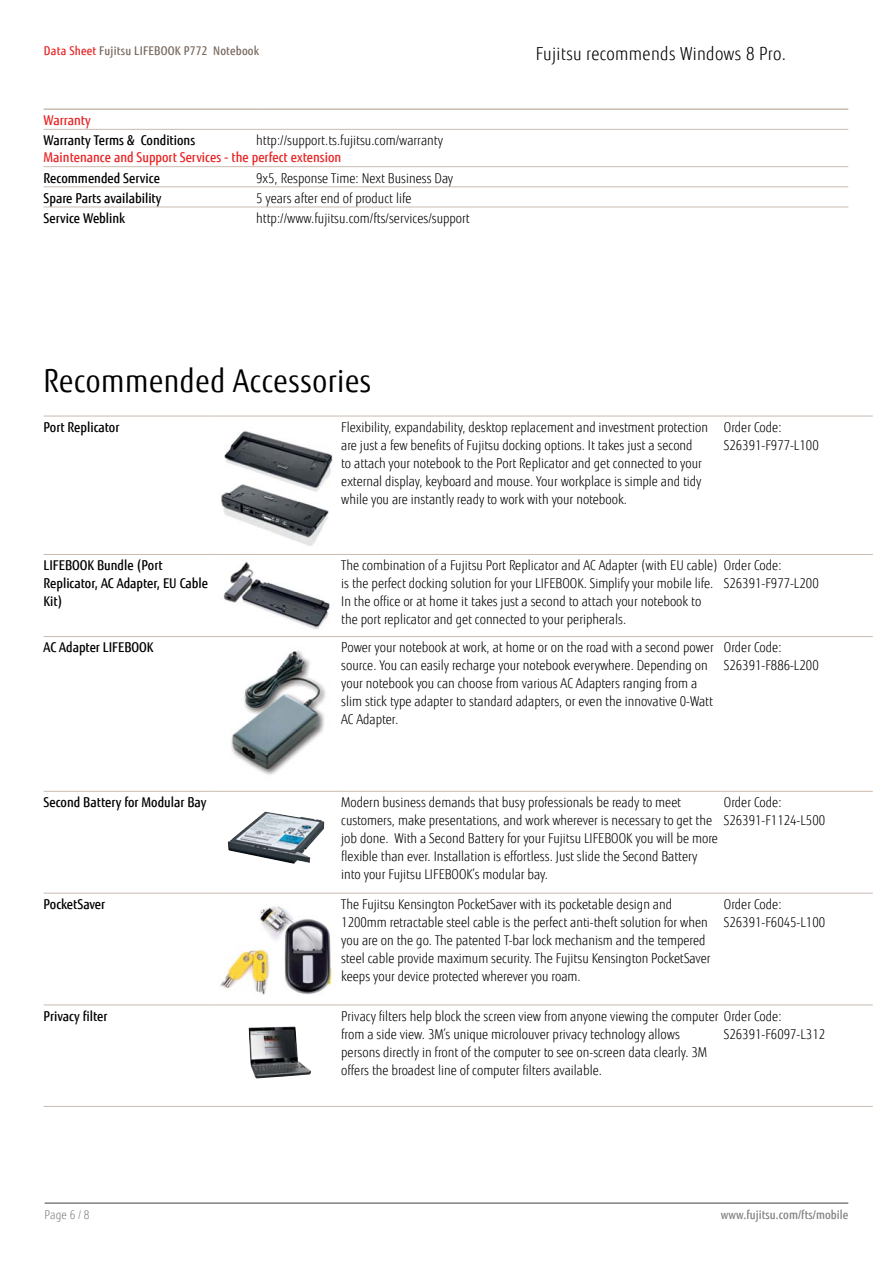
<style>
.page{position:relative;width:893px;height:1263px;background:#fff}
.page>*{position:absolute;margin:0;border:0;box-sizing:border-box;transform-origin:0 0}
.t1{font:31.5px "Fujitsu Sans";letter-spacing:.02em;color:#000;scale:.9 1}
.t2{font:300 18px "Fujitsu Sans";letter-spacing:.02em;color:#000;scale:.9 1}
.t3{font:300 13.5px/18px "Fujitsu Sans";color:#000;scale:.9 1}
.t4{font:500 13.5px/18px "Fujitsu Sans";color:#000;scale:.9 1}
.t5{font:500 13.5px "Fujitsu Sans";color:#e92425;scale:.9 1}
.t6{font:500 12px "Fujitsu Sans";letter-spacing:.02em;color:#79695e;scale:.9 1}
.t7{font:500 12px "Fujitsu Sans";letter-spacing:.005em;color:#818280;scale:.9 1}
.t8{font:300 12px "Fujitsu Sans";color:#818280;scale:.9 1}
.s1{color:#e92425}
</style>
<div class="page">
<hr style="left:45px;top:1202px;width:803px;height:2px;background:#818280">
<hr style="left:44px;top:108px;width:212px;height:2px;background:#c9bbb0">
<hr style="left:256px;top:108px;width:592px;height:2px;background:#c9bbb0">
<hr style="left:44px;top:129px;width:212px;height:1px;background:#c9bbb0">
<hr style="left:256px;top:129px;width:592px;height:1px;background:#c9bbb0">
<hr style="left:44px;top:166px;width:212px;height:1px;background:#c9bbb0">
<hr style="left:256px;top:166px;width:592px;height:1px;background:#c9bbb0">
<hr style="left:44px;top:186px;width:212px;height:1px;background:#c9bbb0">
<hr style="left:256px;top:186px;width:592px;height:1px;background:#c9bbb0">
<hr style="left:44px;top:207px;width:212px;height:1px;background:#c9bbb0">
<hr style="left:256px;top:207px;width:592px;height:1px;background:#c9bbb0">
<hr style="left:44px;top:416px;width:170px;height:1px;background:#c9bbb0">
<hr style="left:214px;top:416px;width:127px;height:1px;background:#c9bbb0">
<hr style="left:341px;top:416px;width:383px;height:1px;background:#c9bbb0">
<hr style="left:724px;top:416px;width:149px;height:1px;background:#c9bbb0">
<hr style="left:44px;top:554px;width:170px;height:1px;background:#c9bbb0">
<hr style="left:214px;top:554px;width:127px;height:1px;background:#c9bbb0">
<hr style="left:341px;top:554px;width:383px;height:1px;background:#c9bbb0">
<hr style="left:724px;top:554px;width:149px;height:1px;background:#c9bbb0">
<hr style="left:44px;top:636px;width:170px;height:1px;background:#c9bbb0">
<hr style="left:214px;top:636px;width:127px;height:1px;background:#c9bbb0">
<hr style="left:341px;top:636px;width:383px;height:1px;background:#c9bbb0">
<hr style="left:724px;top:636px;width:149px;height:1px;background:#c9bbb0">
<hr style="left:44px;top:791px;width:170px;height:1px;background:#c9bbb0">
<hr style="left:214px;top:791px;width:127px;height:1px;background:#c9bbb0">
<hr style="left:341px;top:791px;width:383px;height:1px;background:#c9bbb0">
<hr style="left:724px;top:791px;width:149px;height:1px;background:#c9bbb0">
<hr style="left:44px;top:893px;width:170px;height:1px;background:#c9bbb0">
<hr style="left:214px;top:893px;width:127px;height:1px;background:#c9bbb0">
<hr style="left:341px;top:893px;width:383px;height:1px;background:#c9bbb0">
<hr style="left:724px;top:893px;width:149px;height:1px;background:#c9bbb0">
<hr style="left:44px;top:1004px;width:170px;height:1px;background:#c9bbb0">
<hr style="left:214px;top:1004px;width:127px;height:1px;background:#c9bbb0">
<hr style="left:341px;top:1004px;width:383px;height:1px;background:#c9bbb0">
<hr style="left:724px;top:1004px;width:149px;height:1px;background:#c9bbb0">
<hr style="left:44px;top:1106px;width:170px;height:1px;background:#c9bbb0">
<hr style="left:214px;top:1106px;width:127px;height:1px;background:#c9bbb0">
<hr style="left:341px;top:1106px;width:383px;height:1px;background:#c9bbb0">
<hr style="left:724px;top:1106px;width:149px;height:1px;background:#c9bbb0">
<img style="left:221px;top:431px;width:112px;height:115px">
<img style="left:223px;top:561px;width:107px;height:68px">
<img style="left:231px;top:651px;width:95px;height:124px">
<img style="left:228px;top:812px;width:96px;height:52px">
<img style="left:220px;top:906px;width:113px;height:89px">
<img style="left:249px;top:1027px;width:62px;height:51px">
<p class="t6" style="left:44px;top:43px;width:241px"><span class="s1">Data Sheet</span> Fujitsu LIFEBOOK P772 Notebook</p>
<p class="t5" style="left:44px;top:112px;width:54px">Warranty</p>
<p class="t4" style="left:44px;top:132px;width:170px">Warranty Terms &amp; Conditions</p>
<p class="t3" style="left:256px;top:132px;width:209px">http://support.ts.fujitsu.com/warranty</p>
<p class="t5" style="left:44px;top:149px;width:332px">Maintenance and Support Services - the perfect extension</p>
<p class="t4" style="left:44px;top:169px;width:131px">Recommended Service</p>
<p class="t3" style="left:256px;top:169px;width:220px">9x5, Response Time: Next Business Day</p>
<p class="t4" style="left:44px;top:189px;width:133px">Spare Parts availability</p>
<p class="t3" style="left:256px;top:189px;width:174px">5 years after end of product life</p>
<p class="t4" style="left:44px;top:209px;width:92px">Service Weblink</p>
<p class="t3" style="left:256px;top:209px;width:239px">http://www.fujitsu.com/fts/services/support</p>
<h2 class="t2" style="left:536px;top:43px;width:279px">Fujitsu recommends Windows 8 Pro.</h2>
<h1 class="t1" style="left:44px;top:361px;width:365px">Recommended Accessories</h1>
<p class="t4" style="left:44px;top:418px;width:86px">Port Replicator</p>
<p class="t3" style="left:341px;top:418px;width:409px">Flexibility, expandability, desktop replacement and investment protection are just a few benefits of Fujitsu docking options. It takes just a second<br>to attach your notebook to the Port Replicator and get connected to your external display, keyboard and mouse. Your workplace is simple and tidy while you are instantly ready to work with your notebook.</p>
<p class="t3" style="left:724px;top:418px;width:107px">Order Code:<br>S26391-F977-L100</p>
<p class="t4" style="left:44px;top:557px;width:184px">LIFEBOOK Bundle (Port<br>Replicator, AC Adapter, EU Cable<br>Kit)</p>
<p class="t3" style="left:341px;top:557px;width:491px">The combination of a Fujitsu Port Replicator and AC Adapter (with EU cable) Order Code: is the perfect docking solution for your LIFEBOOK. Simplify your mobile life.<br>In the office or at home it takes just a second to attach your notebook to<br>the port replicator and get connected to your peripherals.</p>
<p class="t3" style="left:724px;top:575px;width:107px">S26391-F977-L200</p>
<p class="t4" style="left:44px;top:639px;width:124px">AC Adapter LIFEBOOK</p>
<p class="t3" style="left:341px;top:639px;width:415px">Power your notebook at work, at home or on the road with a second power source. You can easily recharge your notebook everywhere. Depending on your notebook you can choose from various AC Adapters ranging from a slim stick type adapter to standard adapters, or even the innovative 0-Watt AC Adapter.</p>
<p class="t3" style="left:724px;top:639px;width:107px">Order Code:<br>S26391-F886-L200</p>
<p class="t4" style="left:44px;top:793px;width:182px">Second Battery for Modular Bay</p>
<p class="t3" style="left:341px;top:794px;width:420px">Modern business demands that busy professionals be ready to meet customers, make presentations, and work wherever is necessary to get the job done. With a Second Battery for your Fujitsu LIFEBOOK you will be more flexible than ever. Installation is effortless. Just slide the Second Battery into your Fujitsu LIFEBOOK’s modular bay.</p>
<p class="t3" style="left:724px;top:794px;width:114px">Order Code:<br>S26391-F1124-L500</p>
<p class="t4" style="left:44px;top:895px;width:70px">PocketSaver</p>
<p class="t3" style="left:341px;top:895px;width:412px">The Fujitsu Kensington PocketSaver with its pocketable design and 1200mm retractable steel cable is the perfect anti-theft solution for when you are on the go. The patented T-bar lock mechanism and the tempered steel cable provide maximum security. The Fujitsu Kensington PocketSaver keeps your device protected wherever you roam.</p>
<p class="t3" style="left:724px;top:895px;width:114px">Order Code:<br>S26391-F6045-L100</p>
<p class="t4" style="left:44px;top:1007px;width:73px">Privacy filter</p>
<p class="t3" style="left:341px;top:1007px;width:491px">Privacy filters help block the screen view from anyone viewing the computer Order Code: from a side view. 3M’s unique microlouver privacy technology allows<br>persons directly in front of the computer to see on-screen data clearly. 3M<br>offers the broadest line of computer filters available.</p>
<p class="t3" style="left:724px;top:1025px;width:114px">S26391-F6097-L312</p>
<p class="t8" style="left:45px;top:1208px;width:51px">Page 6 / 8</p>
<p class="t7" style="left:721px;top:1208px;width:143px">www.fujitsu.com/fts/mobile</p>
</div>
